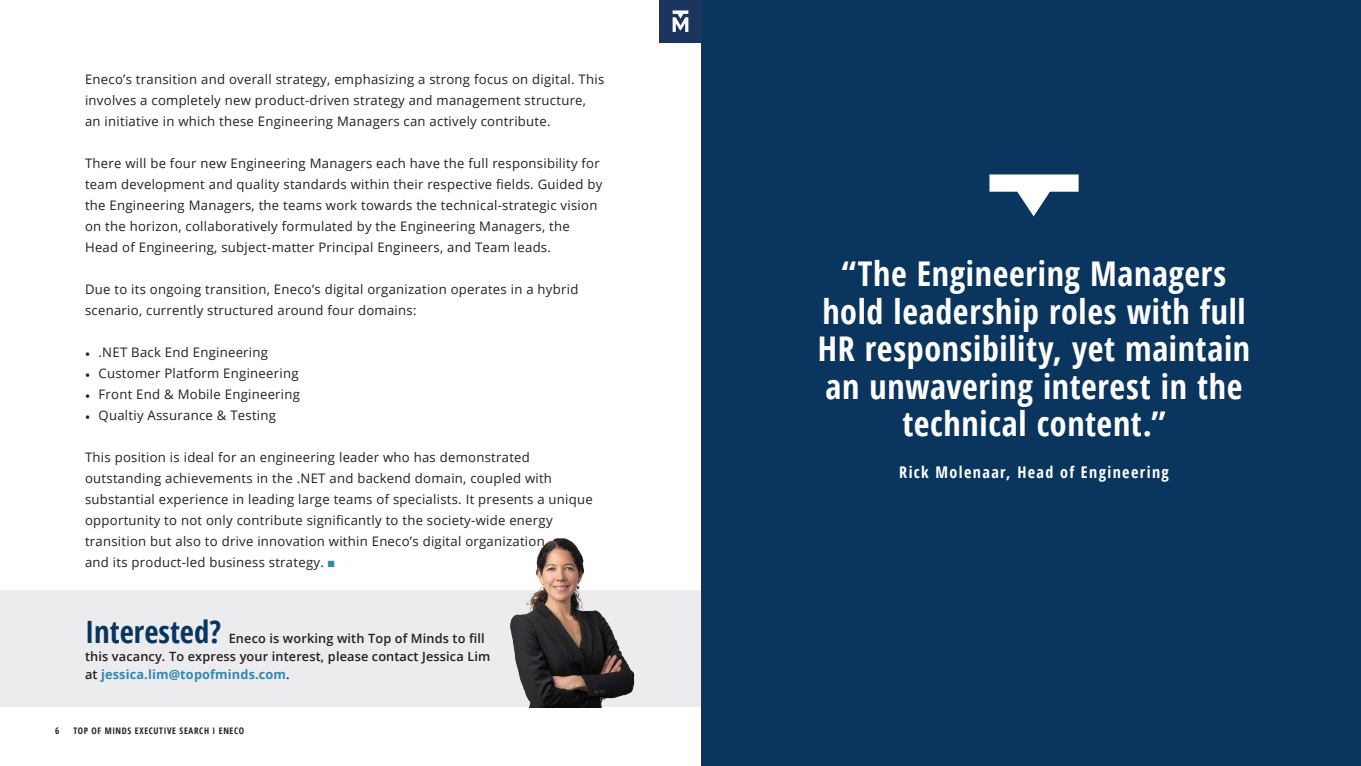
<style>
.page{position:relative;width:1361px;height:766px;background:#fff}
.page>*{position:absolute;margin:0;border:0;box-sizing:border-box;transform-origin:0 0}
.t1{font:700 condensed 34.05px/37.5px "Open Sans";letter-spacing:.02em;color:#fff;text-align:center}
.t2{font:700 condensed 30.75px "Open Sans";color:#0a355e}
.t3{font:700 condensed 16.12px "Open Sans";letter-spacing:.085em;color:#fff}
.t4{font:13.12px/21px "Open Sans";letter-spacing:.02em;color:#231f20}
.t5{font:600 12.75px/18px "Open Sans";letter-spacing:.01em;color:#231f20}
.t6{font:700 condensed 9px "Open Sans";letter-spacing:.07em;color:#231f20}
.s1{font-family:"Minion Pro"}
.s2{color:#3587b0}
.s3{font-weight:700;color:#3587b0}
</style>
<div class="page">
<div style="left:0;top:590px;width:702px;height:116px;background:#ececee"></div>
<div style="left:702px;top:0;width:659px;height:765px;background:#0a355e"></div>
<svg style="left:989px;top:174px;width:90px;height:43px"></svg>
<img style="left:510px;top:538px;width:125px;height:168px">
<div style="left:659px;top:0;width:43px;height:43px;background:#1c355e"></div>
<svg style="left:672px;top:10px;width:16px;height:22px"></svg>
<p class="t4" style="left:85px;top:68px;width:521px">Eneco’s transition and overall strategy, emphasizing a strong focus on digital. This involves a completely new product-driven strategy and management structure, an initiative in which these Engineering Managers can actively contribute.</p>
<p class="t4" style="left:85px;top:152px;width:519px">There will be four new Engineering Managers each have the full responsibility for team development and quality standards within their respective fields. Guided by the Engineering Managers, the teams work towards the technical-strategic vision on the horizon, collaboratively formulated by the Engineering Managers, the Head of Engineering, subject-matter Principal Engineers, and Team leads.</p>
<p class="t4" style="left:85px;top:278px;width:495px">Due to its ongoing transition, Eneco’s digital organization operates in a hybrid scenario, currently structured around four domains:</p>
<p class="t4" style="left:85px;top:341px;width:184px"><span class="s1">•</span> .NET Back End Engineering</p>
<p class="t4" style="left:85px;top:362px;width:215px"><span class="s1">•</span> Customer Platform Engineering</p>
<p class="t4" style="left:85px;top:383px;width:216px"><span class="s1">•</span> Front End &amp; Mobile Engineering</p>
<p class="t4" style="left:85px;top:404px;width:192px"><span class="s1">•</span> Qualtiy Assurance &amp; Testing</p>
<p class="t4" style="left:85px;top:446px;width:509px">This position is ideal for an engineering leader who has demonstrated outstanding achievements in the .NET and backend domain, coupled with substantial experience in leading large teams of specialists. It presents a unique opportunity to not only contribute significantly to the society-wide energy transition but also to drive innovation within Eneco’s digital organization</p>
<p class="t4" style="left:85px;top:551px;width:251px">and its product-led business strategy. <span class="s2">■</span></p>
<p class="t2" style="left:85px;top:609px;width:138px">Interested?</p>
<p class="t5" style="left:85px;top:628px;width:407px;text-indent:144px">Eneco is working with Top of Minds to fill this vacancy. To express your interest, please contact Jessica Lim at <span class="s3">jessica.lim@topofminds.com</span>.</p>
<p class="t6" style="left:55px;top:724px;width:6px">6</p>
<p class="t6" style="left:73px;top:724px;width:172px">TOP OF MINDS EXECUTIVE SEARCH I ENECO</p>
<p class="t1" style="left:818px;top:254px;width:434px">“The Engineering Managers hold leadership roles with full<br>HR responsibility, yet maintain an unwavering interest in the technical content.”</p>
<p class="t3" style="left:899px;top:460px;width:271px">Rick Molenaar, Head of Engineering</p>
</div>
